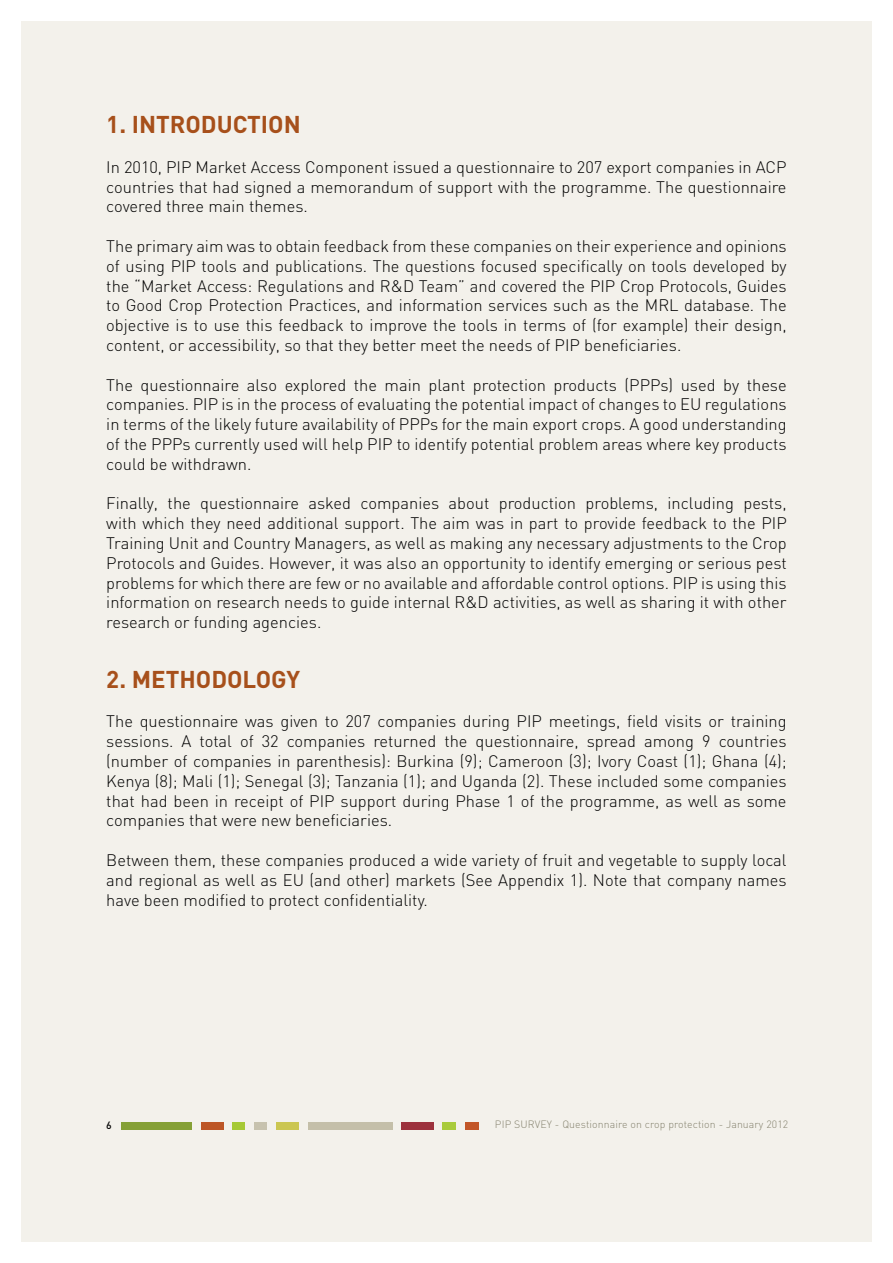
<style>
.page{position:relative;width:893px;height:1263px;background:#fff}
.page>*{position:absolute;margin:0;border:0;box-sizing:border-box;transform-origin:0 0}
.t1{font:700 24px "DIN";color:#a7501b}
.t2{font:300 16.5px/19.8px "DIN";color:#000;text-align:justify}
.t3{font:300 10.5px "DIN";letter-spacing:.01em;color:#85826e}
.t4{font:500 10.5px "DIN";color:#000}
</style>
<div class="page">
<div style="left:21px;top:21px;width:851px;height:1221px;background:#f3f1eb"></div>
<div style="left:465px;top:1122px;width:13px;height:7px;background:#c25628"></div>
<div style="left:443px;top:1122px;width:13px;height:7px;background:#a9cb3b"></div>
<div style="left:401px;top:1122px;width:33px;height:7px;background:#9d323d"></div>
<div style="left:308px;top:1122px;width:84px;height:7px;background:#c4bfa9"></div>
<div style="left:276px;top:1122px;width:23px;height:7px;background:#cbc651"></div>
<div style="left:254px;top:1122px;width:13px;height:7px;background:#c7c2ae"></div>
<div style="left:232px;top:1122px;width:13px;height:7px;background:#a6c935"></div>
<div style="left:201px;top:1122px;width:22px;height:7px;background:#bd5626"></div>
<div style="left:121px;top:1122px;width:71px;height:7px;background:#85a036"></div>
<h1 class="t1" style="left:106px;top:109px;width:196px">1. INTRODUCTION</h1>
<p class="t2" style="left:106px;top:157px;width:682px">In 2010, PIP Market Access Component issued a questionnaire to 207 export companies in ACP countries that had signed a memorandum of support with the programme. The questionnaire covered three main themes.</p>
<p class="t2" style="left:106px;top:236px;width:682px">The primary aim was to obtain feedback from these companies on their experience and opinions of using PIP tools and publications. The questions focused specifically on tools developed by the “Market Access: Regulations and R&amp;D Team” and covered the PIP Crop Protocols, Guides to Good Crop Protection Practices, and information services such as the MRL database. The objective is to use this feedback to improve the tools in terms of (for example) their design, content, or accessibility, so that they better meet the needs of PIP beneficiaries.</p>
<p class="t2" style="left:106px;top:375px;width:682px">The questionnaire also explored the main plant protection products (PPPs) used by these companies. PIP is in the process of evaluating the potential impact of changes to EU regulations in terms of the likely future availability of PPPs for the main export crops. A good understanding of the PPPs currently used will help PIP to identify potential problem areas where key products could be withdrawn.</p>
<p class="t2" style="left:106px;top:493px;width:682px">Finally, the questionnaire asked companies about production problems, including pests, with which they need additional support. The aim was in part to provide feedback to the PIP Training Unit and Country Managers, as well as making any necessary adjustments to the Crop Protocols and Guides. However, it was also an opportunity to identify emerging or serious pest problems for which there are few or no available and affordable control options. PIP is using this information on research needs to guide internal R&amp;D activities, as well as sharing it with other research or funding agencies.</p>
<h1 class="t1" style="left:106px;top:663px;width:195px">2. METHODOLOGY</h1>
<p class="t2" style="left:106px;top:711px;width:682px">The questionnaire was given to 207 companies during PIP meetings, field visits or training sessions. A total of 32 companies returned the questionnaire, spread among 9 countries (number of companies in parenthesis): Burkina (9); Cameroon (3); Ivory Coast (1); Ghana (4); Kenya (8); Mali (1); Senegal (3); Tanzania (1); and Uganda (2). These included some companies that had been in receipt of PIP support during Phase 1 of the programme, as well as some companies that were new beneficiaries.</p>
<p class="t2" style="left:106px;top:850px;width:682px">Between them, these companies produced a wide variety of fruit and vegetable to supply local and regional as well as EU (and other) markets (See Appendix 1). Note that company names have been modified to protect confidentiality.</p>
<p class="t4" style="left:106px;top:1118px;width:7px">6</p>
<p class="t3" style="left:495px;top:1118px;width:295px">PIP SURVEY - Questionnaire on crop protection - January 2012</p>
</div>
